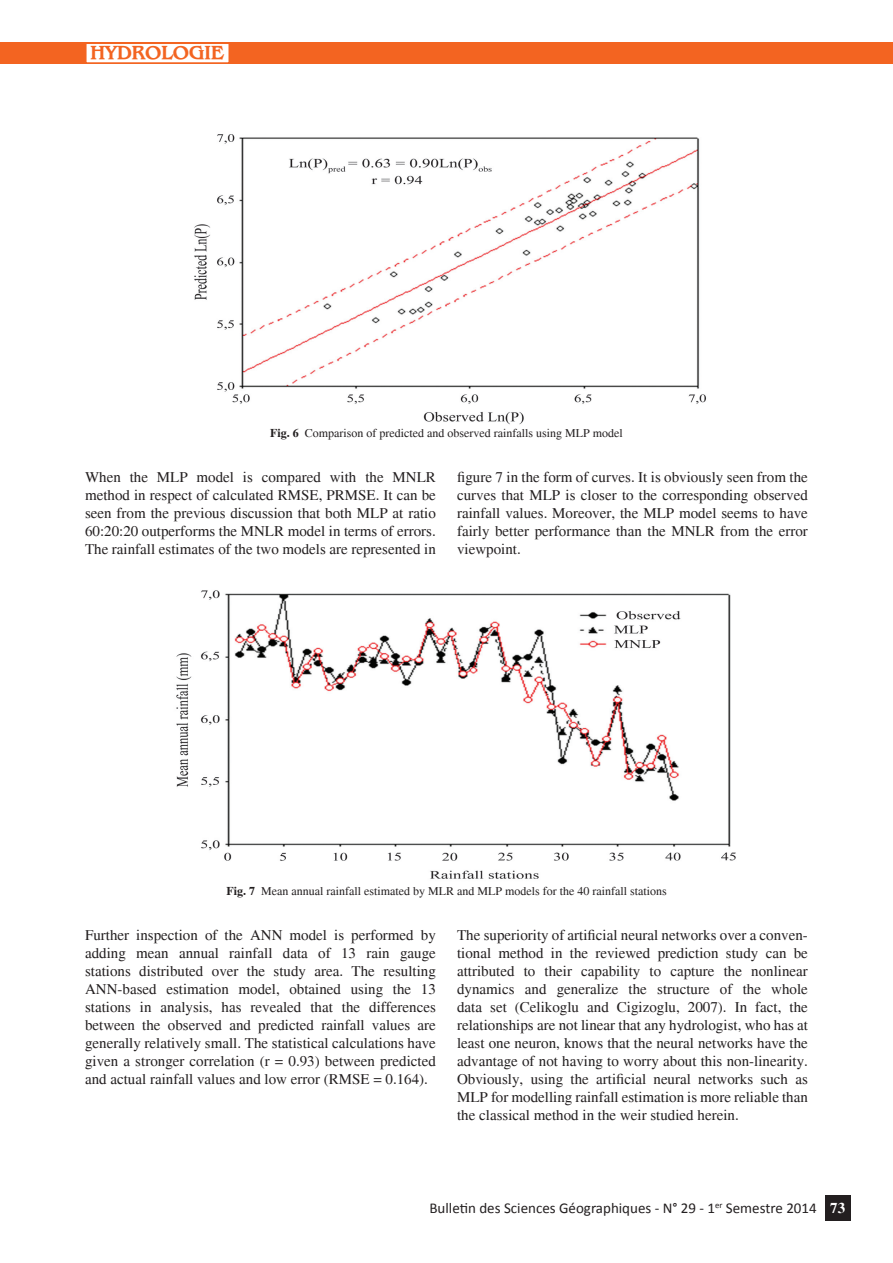
<style>
.page{position:relative;width:893px;height:1263px;background:#fff}
.page>*{position:absolute;margin:0;border:0;box-sizing:border-box;transform-origin:0 0}
.t1{font:700 19.5px "Bangle";color:#f36421;scale:1.08 1}
.TEXTE{font:15px/18px "Times";color:#231f20;text-align:justify}
.t2{font:15px "Calibri";color:#231f20}
.t3{font:700 15px "Times";color:#fff}
.LES_FIGURES{font:12px "Times";color:#231f20}
.s1{font-weight:700}
</style>
<div class="page">
<div style="left:825px;top:1195px;width:25px;height:25px;background:#231f20"></div>
<div style="left:0;top:43px;width:893px;height:21px;background:#f36421"></div>
<div style="left:85px;top:43px;width:145px;height:21px;background:#fff;border:2px solid #f36421"></div>
<img style="left:194px;top:134px;width:512px;height:291px">
<img style="left:176px;top:590px;width:560px;height:289px">
<h1 class="t1" style="left:90px;top:40px;width:125px">HYDROLOGIE</h1>
<p class="LES_FIGURES" style="left:270px;top:427px;width:354px"><span class="s1">Fig. 6</span> Comparison of predicted and observed rainfalls using MLP model</p>
<p class="TEXTE" style="left:85px;top:469px;width:352px">When the MLP model is compared with the MNLR method in respect of calculated RMSE, PRMSE. It can be seen from the previous discussion that both MLP at ratio 60:20:20 outperforms the MNLR model in terms of errors.<br>The rainfall estimates of the two models are represented in</p>
<p class="TEXTE" style="left:457px;top:469px;width:352px">figure 7 in the form of curves. It is obviously seen from the curves that MLP is closer to the corresponding observed rainfall values. Moreover, the MLP model seems to have fairly better performance than the MNLR from the error viewpoint.</p>
<p class="LES_FIGURES" style="left:226px;top:884px;width:442px"><span class="s1">Fig. 7</span> Mean annual rainfall estimated by MLR and MLP models for the 40 rainfall stations</p>
<p class="TEXTE" style="left:85px;top:926px;width:352px">Further inspection of the ANN model is performed by adding mean annual rainfall data of 13 rain gauge stations distributed over the study area. The resulting ANN-based estimation model, obtained using the 13 stations in analysis, has revealed that the differences between the observed and predicted rainfall values are generally relatively small. The statistical calculations have given a stronger correlation (r = 0.93) between predicted and actual rainfall values and low error (RMSE = 0.164).</p>
<p class="TEXTE" style="left:457px;top:926px;width:352px">The superiority of artificial neural networks over a conven&shy;tional method in the reviewed prediction study can be attributed to their capability to capture the nonlinear dynamics and generalize the structure of the whole data set (Celikoglu and Cigizoglu, 2007). In fact, the relationships are not linear that any hydrologist, who has at least one neuron, knows that the neural networks have the advantage of not having to worry about this non-linearity.<br>Obviously, using the artificial neural networks such as MLP for modelling rainfall estimation is more reliable than the classical method in the weir studied herein.</p>
<p class="t2" style="left:429px;top:1198px;width:389px">Bulletin des Sciences Géographiques - N° 29 - 1<sup>er</sup> Semestre 2014</p>
<p class="t3" style="left:830px;top:1199px;width:16px">73</p>
</div>
